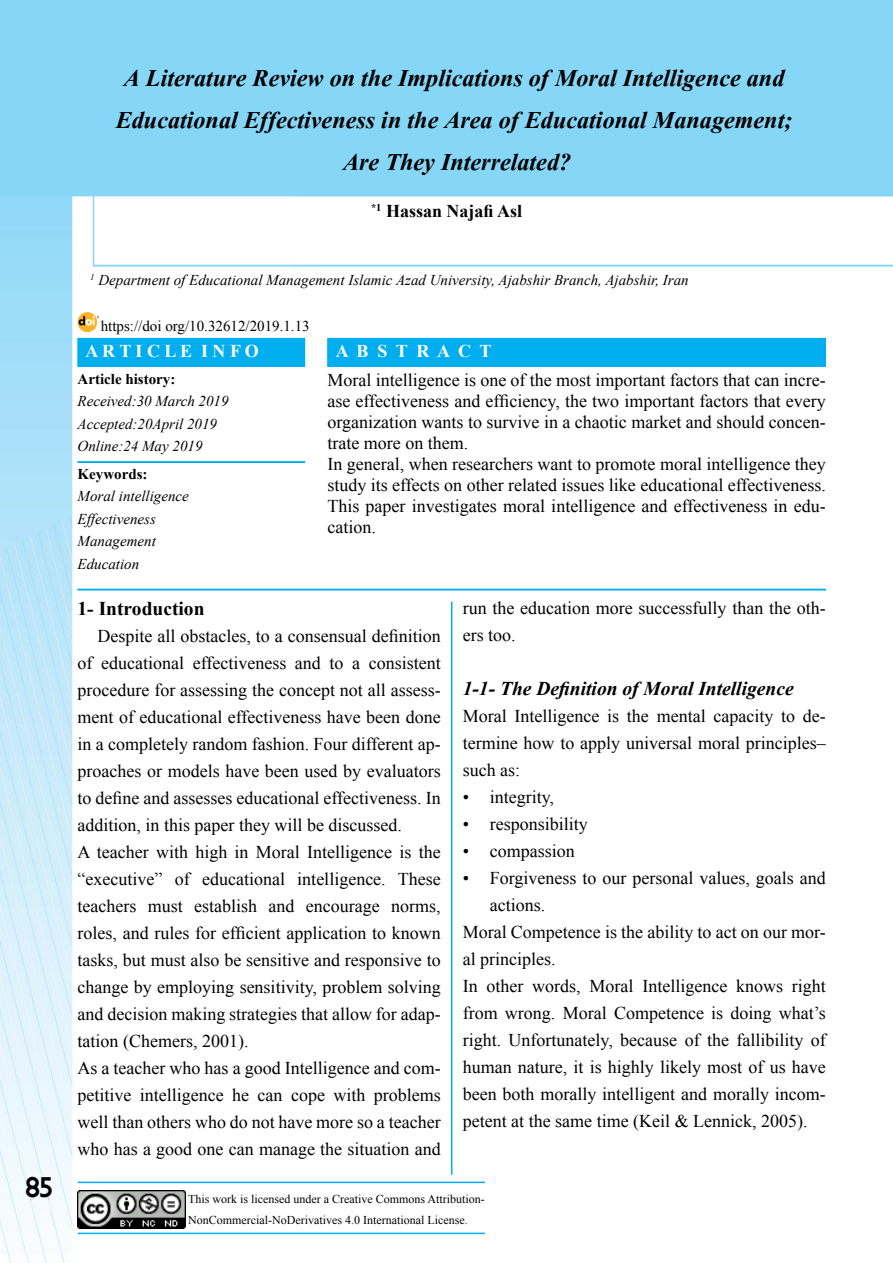
<style>
.page{position:relative;width:893px;height:1263px;background:#fff}
.page>*{position:absolute;margin:0;border:0;box-sizing:border-box;transform-origin:0 0}
.t1{font:700 30px/42px "Vijaya";color:#000;text-align:center}
.t2{font:27px "Underground";color:#000}
.t3{font:italic 700 19.5px "Times New Roman";color:#000}
.t4{font:700 19.5px "Times New Roman";color:#000}
.t5{font:18px/27px "Times New Roman";color:#000}
.t6{font:700 18px "Times New Roman";color:#fff}
.t7{font:700 18px "Times New Roman";color:#000}
.t8{font:italic 15px/22.5px "Times New Roman";color:#000}
.t9{font:15px "Times New Roman";color:#000}
.t10{font:700 15px "Times New Roman";color:#000}
.t11{font:12px/21px "Times New Roman";color:#000}
</style>
<div class="page">
<img style="left:0;top:0;width:893px;height:1263px">
<img style="left:78px;top:1190px;width:107px;height:38px">
<hr style="left:78px;top:1181px;width:407px;height:2px;background:#00aeef">
<hr style="left:78px;top:1233px;width:407px;height:1px;background:#00aeef">
<img style="left:78px;top:313px;width:20px;height:18px">
<div style="left:78px;top:338px;width:227px;height:29px;background:#00aeef"></div>
<div style="left:327px;top:338px;width:499px;height:29px;background:#00aeef"></div>
<hr style="left:78px;top:461px;width:227px;height:2px;background:#00aeef">
<hr style="left:78px;top:589px;width:748px;height:1px;background:#00aeef">
<hr style="left:451px;top:601px;width:1px;height:574px;background:#00aeef">
<h2 class="t2" style="left:25px;top:1176px;width:29px">85</h2>
<h1 class="t1" style="left:116px;top:53px;width:678px">A Literature Review on the Implications of Moral Intelligence and<br>Educational Effectiveness in the Area of Educational Management;<br>Are They Interrelated?</h1>
<p class="t7" style="left:371px;top:198px;width:153px"><sup>*1</sup> Hassan Najafi Asl</p>
<p class="t8" style="left:90px;top:268px;width:600px"><sup>1</sup> Department of Educational Management Islamic Azad University, Ajabshir Branch, Ajabshir, Iran</p>
<p class="t9" style="left:101px;top:316px;width:210px">https://doi org/10.32612/2019.1.13</p>
<p class="t6" style="left:86px;top:338px;width:175px">A R T I C L E I N F O</p>
<p class="t6" style="left:336px;top:338px;width:157px">A B S T R A C T</p>
<p class="t10" style="left:78px;top:368px;width:99px">Article history:</p>
<p class="t8" style="left:78px;top:390px;width:153px">Received:30 March 2019<br>Accepted:20April 2019<br>Online:24 May 2019</p>
<p class="t10" style="left:78px;top:463px;width:71px">Keywords:</p>
<p class="t8" style="left:78px;top:484px;width:113px">Moral intelligence<br>Effectiveness<br>Management<br>Education</p>
<p class="t5" style="left:327px;top:369px;width:500px;line-height:21px">Moral intelligence is one of the most important factors that can incre&shy;ase effectiveness and efficiency, the two important factors that every organization wants to survive in a chaotic market and should concen&shy;trate more on them.<br>In general, when researchers want to promote moral intelligence they study its effects on other related issues like educational effectiveness.<br>This paper investigates moral intelligence and effectiveness in edu&shy;cation.</p>
<p class="t4" style="left:78px;top:595px;width:128px">1- Introduction</p>
<p class="t5" style="left:78px;top:622px;width:365px;text-indent:20px">Despite all obstacles, to a consensual definition of educational effectiveness and to a consistent procedure for assessing the concept not all assess&shy;ment of educational effectiveness have been done in a completely random fashion. Four different ap&shy;proaches or models have been used by evaluators to define and assesses educational effectiveness. In addition, in this paper they will be discussed.<br>A teacher with high in Moral Intelligence is the “executive” of educational intelligence. These teachers must establish and encourage norms, roles, and rules for efficient application to known tasks, but must also be sensitive and responsive to change by employing sensitivity, problem solving and decision making strategies that allow for adap&shy;tation (Chemers, 2001).<br>As a teacher who has a good Intelligence and com&shy;petitive intelligence he can cope with problems well than others who do not have more so a teacher who has a good one can manage the situation and</p>
<p class="t5" style="left:463px;top:594px;width:365px">run the education more successfully than the oth&shy;ers too.</p>
<p class="t3" style="left:463px;top:675px;width:332px">1-1- The Definition of Moral Intelligence</p>
<p class="t5" style="left:463px;top:702px;width:365px;text-align:justify">Moral Intelligence is the mental capacity to de&shy;termine how to apply universal moral principles– such as:</p>
<p class="t5" style="left:463px;top:783px;width:93px">• integrity,</p>
<p class="t5" style="left:463px;top:810px;width:127px">• responsibility</p>
<p class="t5" style="left:463px;top:837px;width:113px">• compassion</p>
<p class="t5" style="left:463px;top:864px;width:365px">• Forgiveness to our personal values, goals and</p>
<p class="t5" style="left:490px;top:891px;width:57px">actions.</p>
<p class="t5" style="left:463px;top:918px;width:365px">Moral Competence is the ability to act on our mor-</p>
<p class="t5" style="left:463px;top:945px;width:94px">al principles.</p>
<p class="t5" style="left:463px;top:972px;width:365px">In other words, Moral Intelligence knows right</p>
<p class="t5" style="left:463px;top:999px;width:365px">from wrong. Moral Competence is doing what’s</p>
<p class="t5" style="left:463px;top:1026px;width:365px">right. Unfortunately, because of the fallibility of</p>
<p class="t5" style="left:463px;top:1053px;width:365px">human nature, it is highly likely most of us have</p>
<p class="t5" style="left:463px;top:1080px;width:365px">been both morally intelligent and morally incom-</p>
<p class="t5" style="left:463px;top:1107px;width:346px">petent at the same time (Keil &amp; Lennick, 2005).</p>
<p class="t11" style="left:188px;top:1188px;width:298px">This work is licensed under a Creative Commons Attribution-<br>NonCommercial-NoDerivatives 4.0 International License.</p>
</div>
